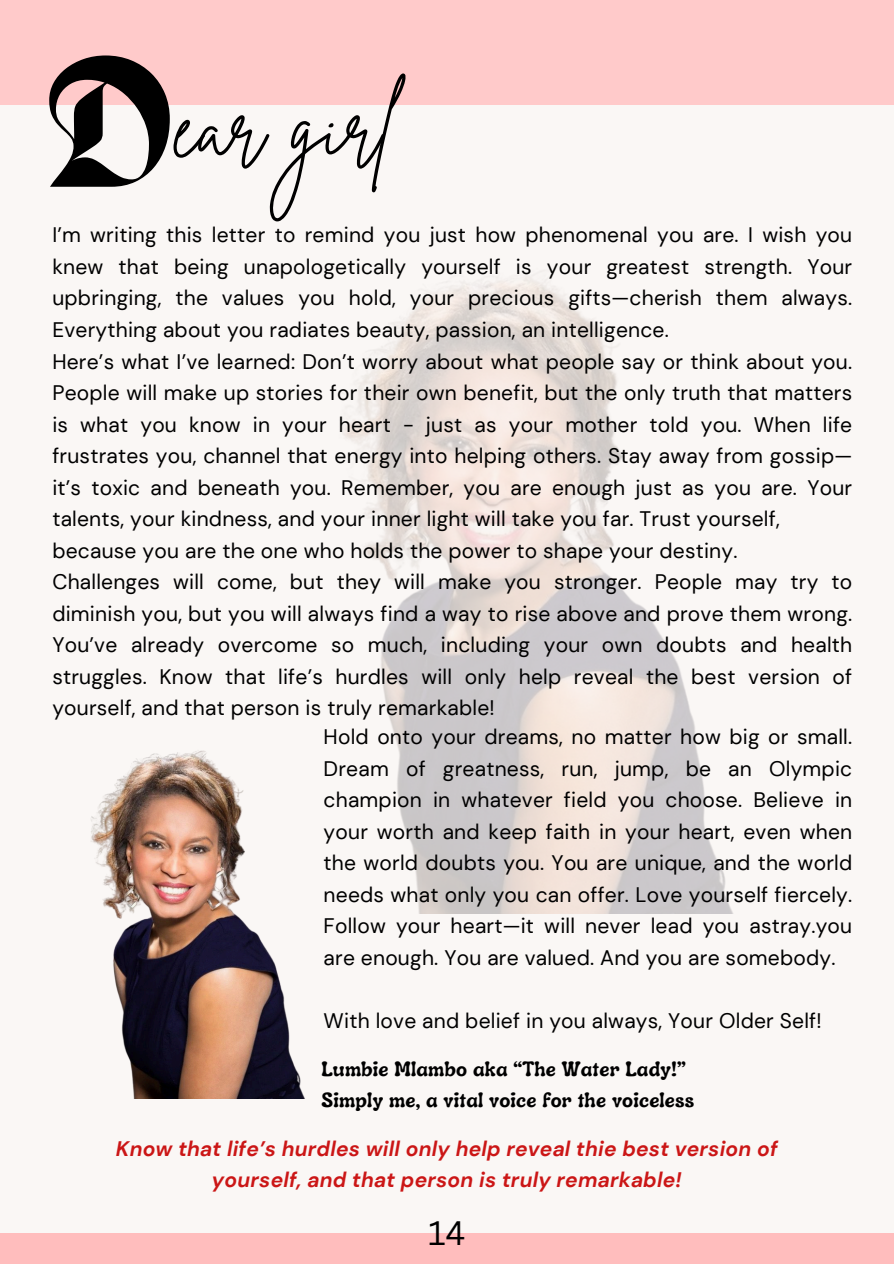
<style>
.page{position:relative;width:894px;height:1264px;background:#fff}
.page>*{position:absolute;margin:0;border:0;box-sizing:border-box;transform-origin:0 0}
.t1{font:700 129.3px "TANNEWYORK";color:#000}
.t2{font:84px "Brittany Signature";color:#000}
.t3{font:33px "Canva Sans";color:#000}
.t4{font:21px/31.5px "DM Sans";letter-spacing:.01em;color:#000;text-align:justify}
.t5{font:italic 700 21px/31.5px "DM Sans";letter-spacing:.01em;color:#cb1616;text-align:center}
.t6{font:700 21px/31.5px "Luckybones";letter-spacing:.01em;color:#000}
</style>
<div class="page">
<div style="left:0;top:0;width:893px;height:1263px;background:#faf7f5"></div>
<div style="left:0;top:0;width:893px;height:105px;background:#ffcaca"></div>
<div style="left:0;top:1232px;width:893px;height:31px;background:#ffbdbd"></div>
<img style="left:342px;top:276px;width:391px;height:637px">
<img style="left:91px;top:750px;width:214px;height:348px">
<h2 class="t1" style="left:47px;top:55px;width:130px">D</h2>
<p class="t2" style="left:176px;top:73px;width:219px">ear girl</p>
<h1 class="t4" style="left:52px;top:219px;width:801px">I’m writing this letter to remind you just how phenomenal you are. I wish you knew that being unapologetically yourself is your greatest strength. Your upbringing, the values you hold, your precious gifts—cherish them always.<br>Everything about you radiates beauty, passion, an intelligence.</h1>
<p class="t4" style="left:52px;top:345px;width:801px">Here’s what I’ve learned: Don’t worry about what people say or think about you.<br>People will make up stories for their own benefit, but the only truth that matters is what you know in your heart - just as your mother told you. When life frustrates you, channel that energy into helping others. Stay away from gossip— it’s toxic and beneath you. Remember, you are enough just as you are. Your talents, your kindness, and your inner light will take you far. Trust yourself,</p>
<p class="t4" style="left:52px;top:534px;width:686px">because you are the one who holds the power to shape your destiny.</p>
<p class="t4" style="left:52px;top:566px;width:801px">Challenges will come, but they will make you stronger. People may try to diminish you, but you will always find a way to rise above and prove them wrong.<br>You’ve already overcome so much, including your own doubts and health struggles. Know that life’s hurdles will only help reveal the best version of yourself, and that person is truly remarkable!</p>
<p class="t4" style="left:323px;top:721px;width:530px">Hold onto your dreams, no matter how big or small.<br>Dream of greatness, run, jump, be an Olympic champion in whatever field you choose. Believe in your worth and keep faith in your heart, even when the world doubts you. You are unique, and the world needs what only you can offer. Love yourself fiercely.<br>Follow your heart—it will never lead you astray.you are enough. You are valued. And you are somebody.</p>
<p class="t4" style="left:323px;top:1004px;width:499px">With love and belief in you always, Your Older Self!</p>
<h2 class="t6" style="left:321px;top:1052px;width:374px">Lumbie Mlambo aka “The Water Lady!”<br>Simply me, a vital voice for the voiceless</h2>
<p class="t5" style="left:116px;top:1132px;width:663px">Know that life’s hurdles will only help reveal thie best version of yourself, and that person is truly remarkable!</p>
<p class="t3" style="left:428px;top:1209px;width:39px">14</p>
</div>
